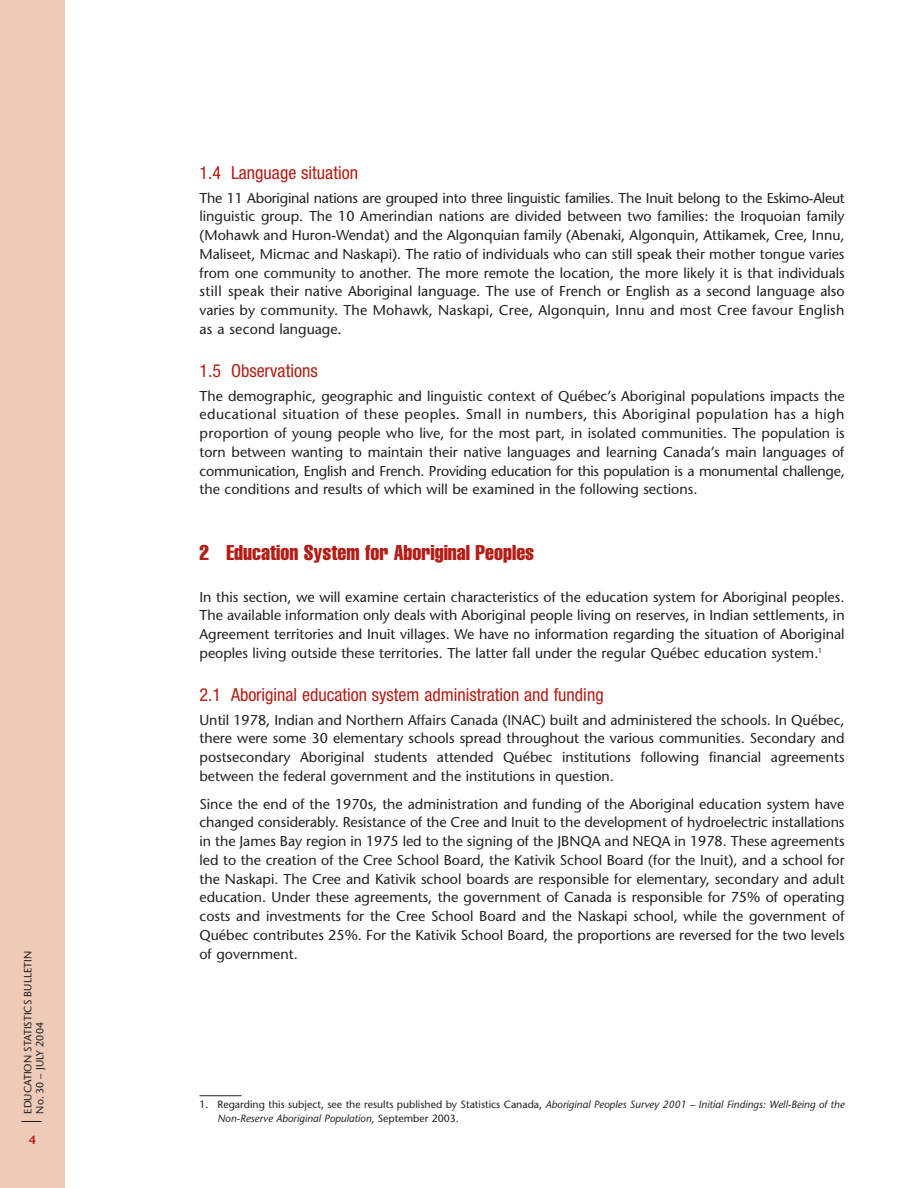
<style>
.page{position:relative;width:918px;height:1188px;background:#fff}
.page>*{position:absolute;margin:0;border:0;box-sizing:border-box;transform-origin:0 0}
.t1{font:extra-condensed 21px "Helvetica";color:#b41d15}
.t2{font:condensed 18px "Helvetica Neue";color:#b41d15}
.t3{font:14.25px/18.8px "Stone Sans";color:#231f20;text-align:justify}
.t4{font:600 12px "Stone Sans";color:#b41d15}
.t5{font:italic 10.5px/13.5px "Stone Sans";color:#231f20}
.t6{font:10.5px/12px "Stone Sans";color:#231f20}
.s1{font-style:normal}
</style>
<div class="page">
<div style="left:0;top:0;width:65px;height:1188px;background:#eecab9"></div>
<svg style="left:21px;top:1121px;width:21px;height:1px"></svg>
<hr style="left:200px;top:1095px;width:42px;height:1px;background:#231f20">
<p class="t6" style="left:23px;top:1114px;width:164px;rotate:-90deg">EDUCATION STATISTICS BULLETIN<br>No. 30 – JULY 2004</p>
<p class="t4" style="left:29px;top:1135px;width:8px">4</p>
<p class="t2" style="left:200px;top:167px;width:160px">1.4 Language situation</p>
<p class="t3" style="left:200px;top:190px;width:647px">The 11 Aboriginal nations are grouped into three linguistic families. The Inuit belong to the Eskimo-Aleut linguistic group. The 10 Amerindian nations are divided between two families: the Iroquoian family (Mohawk and Huron-Wendat) and the Algonquian family (Abenaki, Algonquin, Attikamek, Cree, Innu, Maliseet, Micmac and Naskapi). The ratio of individuals who can still speak their mother tongue varies from one community to another. The more remote the location, the more likely it is that individuals still speak their native Aboriginal language. The use of French or English as a second language also varies by community. The Mohawk, Naskapi, Cree, Algonquin, Innu and most Cree favour English as a second language.</p>
<p class="t2" style="left:200px;top:365px;width:120px">1.5 Observations</p>
<p class="t3" style="left:200px;top:388px;width:647px">The demographic, geographic and linguistic context of Québec’s Aboriginal populations impacts the educational situation of these peoples. Small in numbers, this Aboriginal population has a high proportion of young people who live, for the most part, in isolated communities. The population is torn between wanting to maintain their native languages and learning Canada’s main languages of communication, English and French. Providing education for this population is a monumental challenge, the conditions and results of which will be examined in the following sections.</p>
<h1 class="t1" style="left:200px;top:545px;width:336px">2 Education System for Aboriginal Peoples</h1>
<p class="t3" style="left:200px;top:589px;width:647px">In this section, we will examine certain characteristics of the education system for Aboriginal peoples.<br>The available information only deals with Aboriginal people living on reserves, in Indian settlements, in Agreement territories and Inuit villages. We have no information regarding the situation of Aboriginal peoples living outside these territories. The latter fall under the regular Québec education system.<sup>1</sup></p>
<p class="t2" style="left:200px;top:689px;width:406px">2.1 Aboriginal education system administration and funding</p>
<p class="t3" style="left:200px;top:712px;width:647px">Until 1978, Indian and Northern Affairs Canada (INAC) built and administered the schools. In Québec, there were some 30 elementary schools spread throughout the various communities. Secondary and postsecondary Aboriginal students attended Québec institutions following financial agreements between the federal government and the institutions in question.</p>
<p class="t3" style="left:199px;top:796px;width:647px">Since the end of the 1970s, the administration and funding of the Aboriginal education system have changed considerably. Resistance of the Cree and Inuit to the development of hydroelectric installations in the James Bay region in 1975 led to the signing of the JBNQA and NEQA in 1978. These agreements led to the creation of the Cree School Board, the Kativik School Board (for the Inuit), and a school for the Naskapi. The Cree and Kativik school boards are responsible for elementary, secondary and adult education. Under these agreements, the government of Canada is responsible for 75% of operating costs and investments for the Cree School Board and the Naskapi school, while the government of Québec contributes 25%. For the Kativik School Board, the proportions are reversed for the two levels of government.</p>
<p class="t5" style="left:218px;top:1099px;width:629px;text-indent:-18px"><span class="s1">1. Regarding this subject, see the results published by Statistics Canada,</span> Aboriginal Peoples Survey 2001 – Initial Findings: Well-Being of the<br>Non-Reserve Aboriginal Population<span class="s1">, September 2003.</span></p>
</div>
